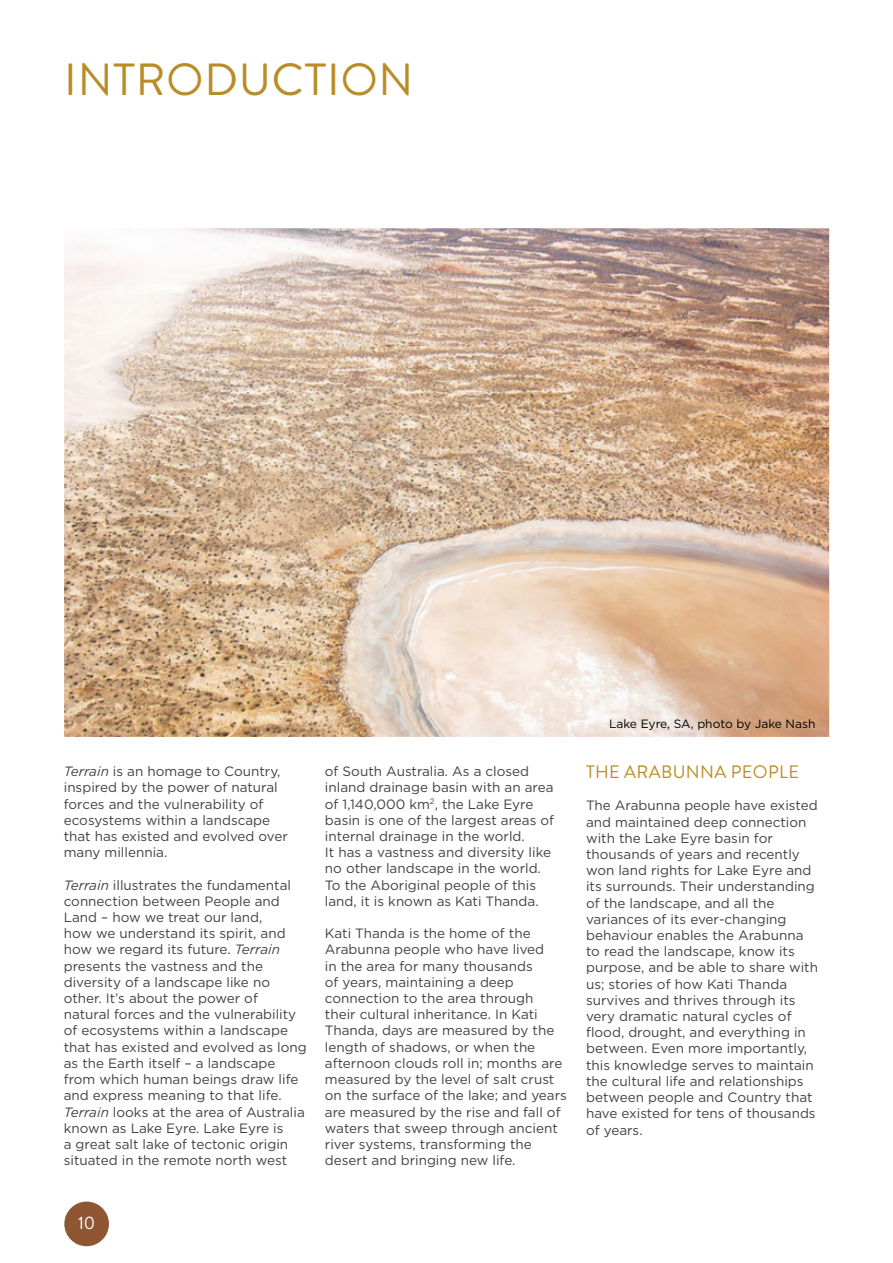
<style>
.page{position:relative;width:893px;height:1263px;background:#fff}
.page>*{position:absolute;margin:0;border:0;box-sizing:border-box;transform-origin:0 0}
.t1{font:45px "Brandon Grotesque";letter-spacing:.02em;color:#b98c25}
.t2{font:18px "Brandon Grotesque";letter-spacing:.02em;color:#b98c25}
.t3{font:18px "Brandon Grotesque";color:#fff}
.t4{font:13.5px/16.2px "Gotham";color:#414042}
.t5{font:12px "Gotham";color:#000}
.s1{font-style:italic}
</style>
<div class="page">
<div style="left:64px;top:1201px;width:45px;height:45px;background:#8f5634;border-radius:50%"></div>
<img style="left:64px;top:228px;width:765px;height:509px">
<h1 class="t1" style="left:64px;top:49px;width:351px">INTRODUCTION</h1>
<p class="t4" style="left:64px;top:763px;width:226px"><span class="s1">Terrain</span> is an homage to Country, inspired by the power of natural forces and the vulnerability of ecosystems within a landscape that has existed and evolved over many millennia.</p>
<p class="t4" style="left:64px;top:876px;width:244px"><span class="s1">Terrain</span> illustrates the fundamental connection between People and<br>Land – how we treat our land,<br>how we understand its spirit, and how we regard its future. <span class="s1">Terrain </span>presents the vastness and the diversity of a landscape like no other. It’s about the power of natural forces and the vulnerability of ecosystems within a landscape that has existed and evolved as long as the Earth itself – a landscape from which human beings draw life and express meaning to that life.<br><span class="s1">Terrain</span> looks at the area of Australia known as Lake Eyre. Lake Eyre is<br>a great salt lake of tectonic origin situated in the remote north west</p>
<h2 class="t3" style="left:78px;top:1211px;width:19px">10</h2>
<p class="t4" style="left:325px;top:763px;width:231px">of South Australia. As a closed inland drainage basin with an area of 1,140,000 km<sup>2</sup>, the Lake Eyre basin is one of the largest areas of internal drainage in the world.<br>It has a vastness and diversity like no other landscape in the world.<br>To the Aboriginal people of this land, it is known as Kati Thanda.</p>
<p class="t4" style="left:325px;top:925px;width:243px">Kati Thanda is the home of the<br>Arabunna people who have lived<br>in the area for many thousands<br>of years, maintaining a deep connection to the area through their cultural inheritance. In Kati<br>Thanda, days are measured by the length of shadows, or when the afternoon clouds roll in; months are measured by the level of salt crust on the surface of the lake; and years are measured by the rise and fall of waters that sweep through ancient river systems, transforming the desert and bringing new life.</p>
<p class="t5" style="left:609px;top:716px;width:208px">Lake Eyre, SA, photo by Jake Nash</p>
<h2 class="t2" style="left:586px;top:759px;width:214px">THE ARABUNNA PEOPLE</h2>
<p class="t4" style="left:586px;top:797px;width:233px">The Arabunna people have existed and maintained deep connection with the Lake Eyre basin for thousands of years and recently won land rights for Lake Eyre and its surrounds. Their understanding of the landscape, and all the variances of its ever-changing behaviour enables the Arabunna to read the landscape, know its purpose, and be able to share with us; stories of how Kati Thanda survives and thrives through its very dramatic natural cycles of flood, drought, and everything in between. Even more importantly, this knowledge serves to maintain the cultural life and relationships between people and Country that have existed for tens of thousands of years.</p>
</div>
